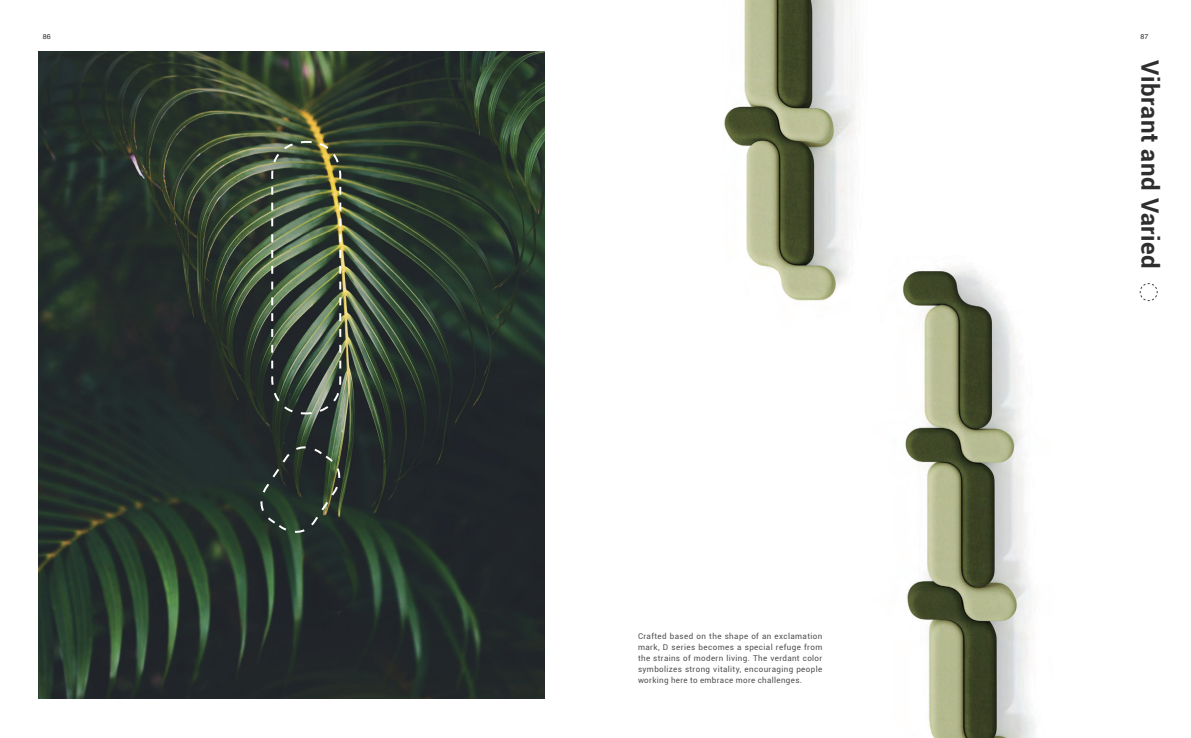
<style>
.page{position:relative;width:1191px;height:738px;background:#fff}
.page>*{position:absolute;margin:0;border:0;box-sizing:border-box;transform-origin:0 0}
.t1{font:700 24px "Roboto";letter-spacing:.025em;color:#2e2e2e}
.t2{font:8px/11px "Roboto";letter-spacing:.045em;color:#4e4e4e;text-align:justify}
.t3{font:7px "Helvetica";color:#2e2e2e}
</style>
<div class="page">
<img style="left:38px;top:51px;width:506px;height:646px">
<img style="left:270px;top:140px;width:72px;height:275px">
<svg style="left:260px;top:445px;width:81px;height:88px"></svg>
<img style="left:724px;top:0;width:434px;height:737px">
<svg style="left:1139px;top:283px;width:18px;height:18px"></svg>
<p class="t3" style="left:43px;top:32px;width:9px">86</p>
<p class="t3" style="left:1140px;top:32px;width:9px">87</p>
<p class="t2" style="left:638px;top:629px;width:186px">Crafted based on the shape of an exclamation mark, D series becomes a special refuge from the strains of modern living. The verdant color symbolizes strong vitality, encouraging people working here to embrace more challenges.</p>
<h1 class="t1" style="left:1166px;top:60px;width:210px;rotate:90deg">Vibrant and Varied</h1>
</div>
